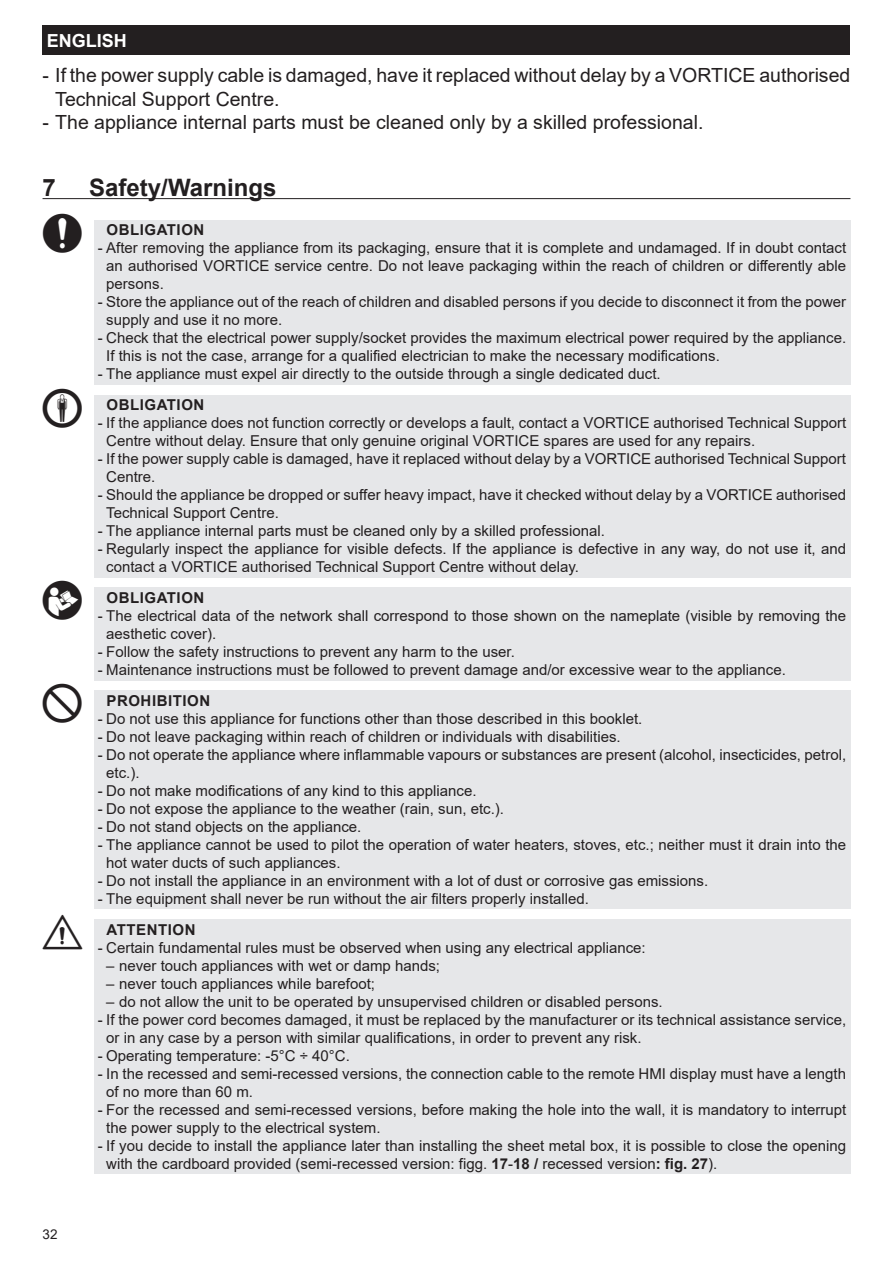
<style>
.page{position:relative;width:893px;height:1263px;background:#fff}
.page>*{position:absolute;margin:0;border:0;box-sizing:border-box;transform-origin:0 0}
.t1{font:39px "VORTICE Simboli";color:#231f20}
.t2{font:700 24px "Arial";color:#231f20}
.t3{font:19.5px/23.4px "Arial";color:#231f20}
.t4{font:700 18px "Arial";color:#fff}
.t5{font:15px/18px "Arial";color:#231f20}
.t6{font:700 15px "Arial";letter-spacing:.035em;color:#231f20}
.t7{font:13.5px "Arial";color:#231f20}
.s1{font-weight:700}
</style>
<div class="page">
<hr style="left:43px;top:198px;width:807px;height:1px;background:#231f20">
<div style="left:94px;top:220px;width:756px;height:19px;background:#e6e7e9"></div>
<div style="left:94px;top:238px;width:756px;height:57px;background:#e6e7e9"></div>
<div style="left:94px;top:292px;width:756px;height:39px;background:#e6e7e9"></div>
<div style="left:94px;top:328px;width:756px;height:39px;background:#e6e7e9"></div>
<div style="left:94px;top:364px;width:756px;height:21px;background:#e6e7e9"></div>
<div style="left:94px;top:395px;width:756px;height:18px;background:#e6e7e9"></div>
<div style="left:94px;top:413px;width:756px;height:38px;background:#e6e7e9"></div>
<div style="left:94px;top:449px;width:756px;height:38px;background:#e6e7e9"></div>
<div style="left:94px;top:485px;width:756px;height:38px;background:#e6e7e9"></div>
<div style="left:94px;top:521px;width:756px;height:20px;background:#e6e7e9"></div>
<div style="left:94px;top:539px;width:756px;height:38px;background:#e6e7e9"></div>
<div style="left:94px;top:588px;width:756px;height:18px;background:#e6e7e9"></div>
<div style="left:94px;top:606px;width:756px;height:38px;background:#e6e7e9"></div>
<div style="left:94px;top:642px;width:756px;height:20px;background:#e6e7e9"></div>
<div style="left:94px;top:660px;width:756px;height:20px;background:#e6e7e9"></div>
<div style="left:94px;top:690px;width:756px;height:19px;background:#e6e7e9"></div>
<div style="left:94px;top:708px;width:756px;height:21px;background:#e6e7e9"></div>
<div style="left:94px;top:726px;width:756px;height:21px;background:#e6e7e9"></div>
<div style="left:94px;top:744px;width:756px;height:39px;background:#e6e7e9"></div>
<div style="left:94px;top:780px;width:756px;height:21px;background:#e6e7e9"></div>
<div style="left:94px;top:798px;width:756px;height:21px;background:#e6e7e9"></div>
<div style="left:94px;top:816px;width:756px;height:21px;background:#e6e7e9"></div>
<div style="left:94px;top:834px;width:756px;height:39px;background:#e6e7e9"></div>
<div style="left:94px;top:870px;width:756px;height:21px;background:#e6e7e9"></div>
<div style="left:94px;top:888px;width:756px;height:21px;background:#e6e7e9"></div>
<div style="left:94px;top:919px;width:756px;height:19px;background:#e6e7e9"></div>
<div style="left:94px;top:937px;width:756px;height:21px;background:#e6e7e9"></div>
<div style="left:94px;top:955px;width:756px;height:21px;background:#e6e7e9"></div>
<div style="left:94px;top:973px;width:756px;height:21px;background:#e6e7e9"></div>
<div style="left:94px;top:991px;width:756px;height:21px;background:#e6e7e9"></div>
<div style="left:94px;top:1009px;width:756px;height:39px;background:#e6e7e9"></div>
<div style="left:94px;top:1045px;width:756px;height:21px;background:#e6e7e9"></div>
<div style="left:94px;top:1063px;width:756px;height:39px;background:#e6e7e9"></div>
<div style="left:94px;top:1099px;width:756px;height:39px;background:#e6e7e9"></div>
<div style="left:94px;top:1135px;width:756px;height:39px;background:#e6e7e9"></div>
<div style="left:43px;top:26px;width:807px;height:29px;background:#231f20"></div>
<p class="t4" style="left:47px;top:28px;width:82px">ENGLISH</p>
<p class="t3" style="left:55px;top:64px;width:797px;text-indent:-13px">- If the power supply cable is damaged, have it replaced without delay by a VORTICE authorised<br>Technical Support Centre.</p>
<p class="t3" style="left:43px;top:110px;width:662px">- The appliance internal parts must be cleaned only by a skilled professional.</p>
<p class="t2" style="left:43px;top:171px;width:15px">7</p>
<p class="t2" style="left:89px;top:171px;width:189px">Safety/Warnings</p>
<p class="t1" style="left:43px;top:214px;width:41px">O</p>
<p class="t6" style="left:107px;top:220px;width:99px">OBLIGATION</p>
<p class="t5" style="left:106px;top:239px;width:741px;text-align:justify;text-indent:-9px">- After removing the appliance from its packaging, ensure that it is complete and undamaged. If in doubt contact an authorised VORTICE service centre. Do not leave packaging within the reach of children or differently able persons.</p>
<p class="t5" style="left:106px;top:293px;width:741px;text-indent:-9px">- Store the appliance out of the reach of children and disabled persons if you decide to disconnect it from the power supply and use it no more.</p>
<p class="t5" style="left:106px;top:329px;width:741px;text-indent:-9px">- Check that the electrical power supply/socket provides the maximum electrical power required by the appliance.<br>If this is not the case, arrange for a qualified electrician to make the necessary modifications.</p>
<p class="t5" style="left:98px;top:365px;width:564px">- The appliance must expel air directly to the outside through a single dedicated duct.</p>
<p class="t1" style="left:43px;top:388px;width:41px">E</p>
<p class="t6" style="left:107px;top:394px;width:99px">OBLIGATION</p>
<p class="t5" style="left:106px;top:414px;width:741px;text-indent:-9px">- If the appliance does not function correctly or develops a fault, contact a VORTICE authorised Technical Support<br>Centre without delay. Ensure that only genuine original VORTICE spares are used for any repairs.</p>
<p class="t5" style="left:106px;top:450px;width:741px;text-indent:-9px">- If the power supply cable is damaged, have it replaced without delay by a VORTICE authorised Technical Support<br>Centre.</p>
<p class="t5" style="left:106px;top:486px;width:741px;text-indent:-9px">- Should the appliance be dropped or suffer heavy impact, have it checked without delay by a VORTICE authorised<br>Technical Support Centre.</p>
<p class="t5" style="left:98px;top:522px;width:509px">- The appliance internal parts must be cleaned only by a skilled professional.</p>
<p class="t5" style="left:106px;top:540px;width:741px;text-indent:-9px">- Regularly inspect the appliance for visible defects. If the appliance is defective in any way, do not use it, and contact a VORTICE authorised Technical Support Centre without delay.</p>
<p class="t1" style="left:43px;top:581px;width:41px">I</p>
<p class="t6" style="left:107px;top:587px;width:99px">OBLIGATION</p>
<p class="t5" style="left:106px;top:607px;width:741px;text-indent:-9px">- The electrical data of the network shall correspond to those shown on the nameplate (visible by removing the aesthetic cover).</p>
<p class="t5" style="left:98px;top:643px;width:419px">- Follow the safety instructions to prevent any harm to the user.</p>
<p class="t5" style="left:98px;top:661px;width:689px">- Maintenance instructions must be followed to prevent damage and/or excessive wear to the appliance.</p>
<p class="t1" style="left:43px;top:684px;width:41px">D</p>
<p class="t6" style="left:107px;top:690px;width:105px">PROHIBITION</p>
<p class="t5" style="left:98px;top:709px;width:546px">- Do not use this appliance for functions other than those described in this booklet.</p>
<p class="t5" style="left:98px;top:727px;width:524px">- Do not leave packaging within reach of children or individuals with disabilities.</p>
<p class="t5" style="left:106px;top:745px;width:741px;text-indent:-9px">- Do not operate the appliance where inflammable vapours or substances are present (alcohol, insecticides, petrol, etc.).</p>
<p class="t5" style="left:98px;top:781px;width:380px">- Do not make modifications of any kind to this appliance.</p>
<p class="t5" style="left:98px;top:799px;width:408px">- Do not expose the appliance to the weather (rain, sun, etc.).</p>
<p class="t5" style="left:98px;top:817px;width:265px">- Do not stand objects on the appliance.</p>
<p class="t5" style="left:106px;top:835px;width:741px;text-indent:-9px">- The appliance cannot be used to pilot the operation of water heaters, stoves, etc.; neither must it drain into the hot water ducts of such appliances.</p>
<p class="t5" style="left:98px;top:871px;width:612px">- Do not install the appliance in an environment with a lot of dust or corrosive gas emissions.</p>
<p class="t5" style="left:98px;top:889px;width:493px">- The equipment shall never be run without the air filters properly installed.</p>
<p class="t1" style="left:43px;top:913px;width:41px">A</p>
<p class="t6" style="left:107px;top:919px;width:90px">ATTENTION</p>
<p class="t5" style="left:98px;top:938px;width:549px">- Certain fundamental rules must be observed when using any electrical appliance:</p>
<p class="t5" style="left:106px;top:956px;width:335px">– never touch appliances with wet or damp hands;</p>
<p class="t5" style="left:106px;top:974px;width:270px">– never touch appliances while barefoot;</p>
<p class="t5" style="left:106px;top:992px;width:558px">– do not allow the unit to be operated by unsupervised children or disabled persons.</p>
<p class="t5" style="left:106px;top:1010px;width:741px;text-indent:-9px">- If the power cord becomes damaged, it must be replaced by the manufacturer or its technical assistance service, or in any case by a person with similar qualifications, in order to prevent any risk.</p>
<p class="t5" style="left:98px;top:1046px;width:254px">- Operating temperature: -5°C ÷ 40°C.</p>
<p class="t5" style="left:106px;top:1064px;width:741px;text-indent:-9px">- In the recessed and semi-recessed versions, the connection cable to the remote HMI display must have a length of no more than 60 m.</p>
<p class="t5" style="left:106px;top:1100px;width:741px;text-indent:-9px">- For the recessed and semi-recessed versions, before making the hole into the wall, it is mandatory to interrupt the power supply to the electrical system.</p>
<p class="t5" style="left:106px;top:1136px;width:741px;text-indent:-9px">- If you decide to install the appliance later than installing the sheet metal box, it is possible to close the opening with the cardboard provided (semi-recessed version: figg. <span class="s1">17</span>-<span class="s1">18 /</span> recessed version<span class="s1">: fig. 27</span>).</p>
<p class="t7" style="left:43px;top:1225px;width:17px">32</p>
</div>
